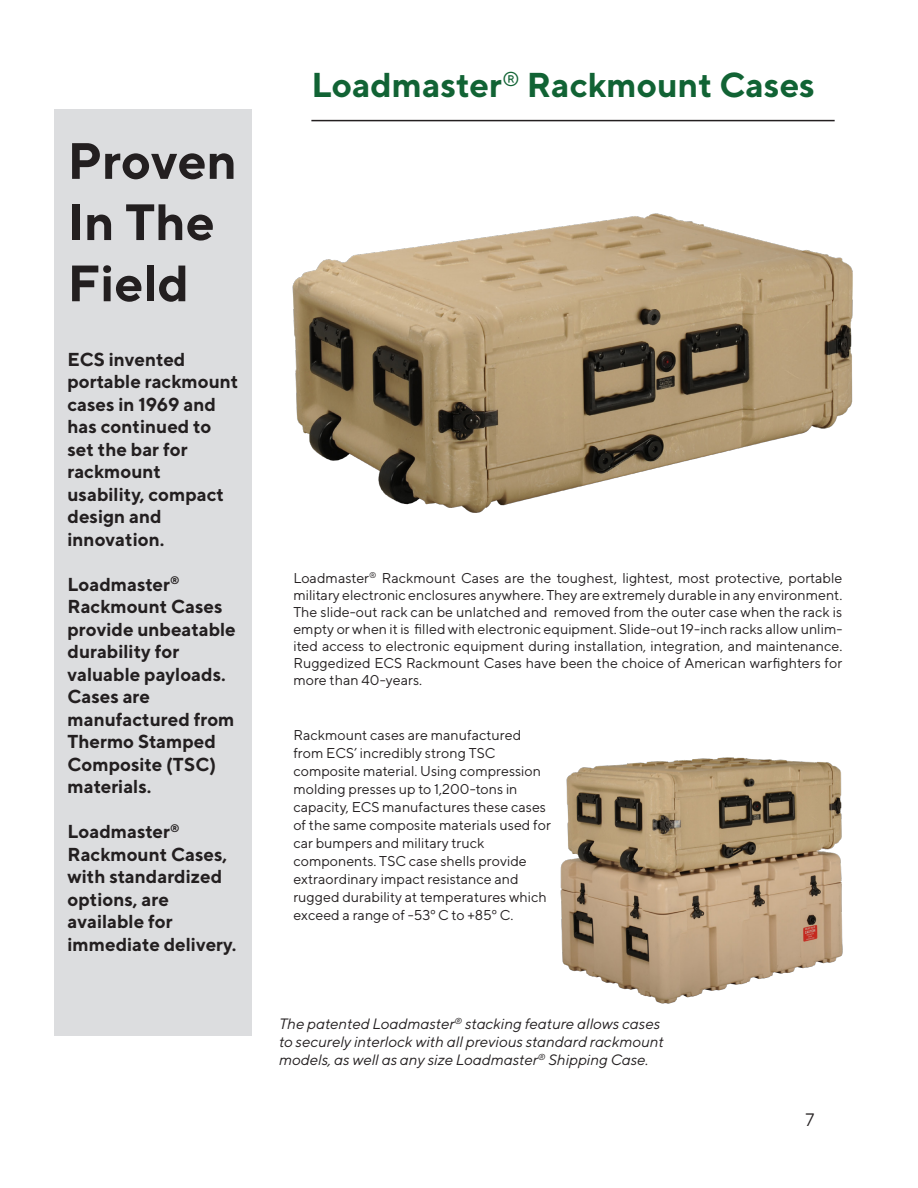
<style>
.page{position:relative;width:918px;height:1188px;background:#fff}
.page>*{position:absolute;margin:0;border:0;box-sizing:border-box;transform-origin:0 0}
.t1{font:700 51px/61.2px "TT Norms";color:#231f20}
.t2{font:700 34.5px "TT Norms";color:#116334}
.t3{font:700 18.75px/22.5px "TT Norms";color:#231f20}
.t4{font:18px "TT Norms";color:#231f20}
.t5{font:italic 15px/18px "TT Norms";color:#231f20}
.t6{font:14.25px/18px "TT Norms";color:#231f20;text-align:justify}
</style>
<div class="page">
<div style="left:54px;top:109px;width:198px;height:927px;background:#dcdddf"></div>
<img style="left:292px;top:121px;width:561px;height:392px">
<img style="left:560px;top:757px;width:283px;height:247px">
<hr style="left:311px;top:120px;width:524px;height:1px;background:#231f20">
<p class="t1" style="left:68px;top:129px;width:171px">Proven<br>In The<br>Field</p>
<p class="t3" style="left:68px;top:347px;width:172px">ECS invented portable rackmount cases in 1969 and has continued to set the bar for rackmount usability, compact design and innovation.</p>
<p class="t3" style="left:68px;top:572px;width:170px">Loadmaster<sup>®<br></sup>Rackmount Cases provide unbeatable durability for valuable payloads.<br>Cases are manufactured from<br>Thermo Stamped<br>Composite (TSC) materials.</p>
<p class="t3" style="left:68px;top:820px;width:170px">Loadmaster<sup>®<br></sup>Rackmount Cases, with standardized options, are available for immediate delivery.</p>
<p class="t2" style="left:311px;top:64px;width:505px">Loadmaster<sup>®</sup> Rackmount Cases</p>
<p class="t6" style="left:293px;top:569px;width:551px;line-height:17.1px">Loadmaster<sup>®</sup> Rackmount Cases are the toughest, lightest, most protective, portable military electronic enclosures anywhere. They are extremely durable in any environment.<br>The slide-out rack can be unlatched and removed from the outer case when the rack is empty or when it is filled with electronic equipment. Slide-out 19-inch racks allow unlim&shy;ited access to electronic equipment during installation, integration, and maintenance.<br>Ruggedized ECS Rackmount Cases have been the choice of American warfighters for more than 40-years.</p>
<p class="t6" style="left:293px;top:726px;width:259px;text-align:left">Rackmount cases are manufactured from ECS’ incredibly strong TSC composite material. Using compression molding presses up to 1,200-tons in capacity, ECS manufactures these cases of the same composite materials used for car bumpers and military truck components. TSC case shells provide extraordinary impact resistance and rugged durability at temperatures which exceed a range of -53º C to +85º C.</p>
<p class="t5" style="left:279px;top:1014px;width:386px">The patented Loadmaster<sup>®</sup> stacking feature allows cases to securely interlock with all previous standard rackmount models, as well as any size Loadmaster<sup>®</sup> Shipping Case.</p>
<p class="t4" style="left:806px;top:1108px;width:10px">7</p>
</div>
